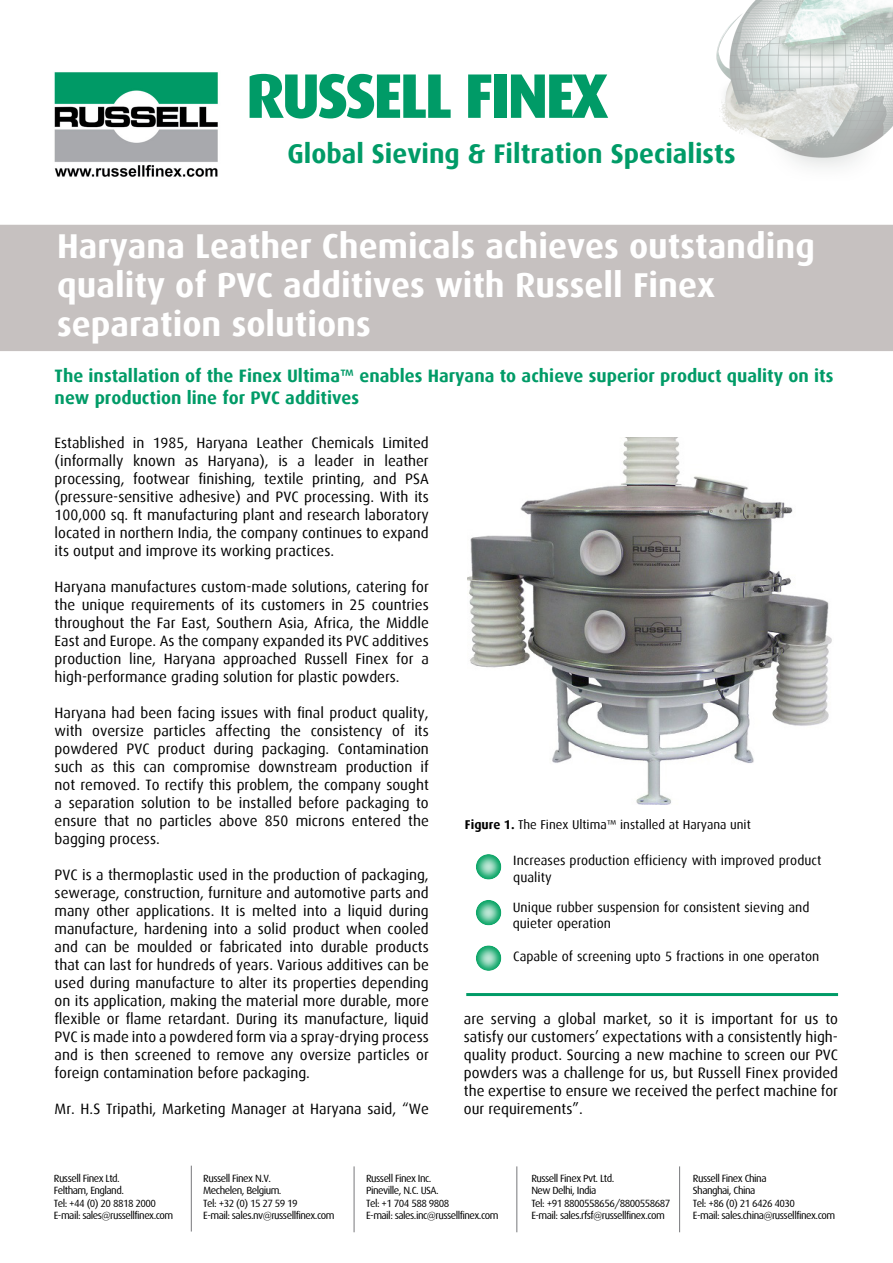
<style>
.page{position:relative;width:893px;height:1263px;background:#fff}
.page>*{position:absolute;margin:0;border:0;box-sizing:border-box;transform-origin:0 0}
.t1{font:800 63px "Dax";letter-spacing:-.05em;color:#009b67}
.t2{font:700 34.5px/39px "Dax";color:#fff}
.t3{font:700 27px "Dax";color:#009b67}
.t4{font:700 18px/21.6px "Dax";color:#009b67}
.t5{font:15px/18px "Dax";color:#000;text-align:justify}
.t6{font:13.5px/16.2px "Dax";color:#000}
.t7{font:12.75px "Dax";color:#000}
.t8{font:500 10.5px/12.6px "Dax";letter-spacing:-.05em;color:#000}
.s1{font-weight:700}
</style>
<div class="page">
<div style="left:0;top:224px;width:893px;height:127px;background:#c6c1c0"></div>
<hr style="left:516px;top:1166px;width:1px;height:66px;background:#77787b">
<hr style="left:354px;top:1166px;width:1px;height:66px;background:#77787b">
<hr style="left:191px;top:1166px;width:1px;height:65px;background:#77787b">
<hr style="left:679px;top:1166px;width:1px;height:66px;background:#77787b">
<img style="left:716px;top:0;width:177px;height:168px">
<img style="left:54px;top:72px;width:164px;height:105px">
<div style="left:474px;top:943px;width:29px;height:28px;background:#fff;opacity:.75"></div>
<div style="left:474px;top:898px;width:29px;height:28px;background:#fff;opacity:.75"></div>
<div style="left:474px;top:852px;width:29px;height:28px;background:#fff;opacity:.75"></div>
<hr style="left:466px;top:993px;width:372px;height:3px;background:#009b67">
<img style="left:467px;top:437px;width:365px;height:367px">
<h1 class="t1" style="left:246px;top:60px;width:364px">RUSSELL FINEX</h1>
<h3 class="t3" style="left:287px;top:138px;width:450px">Global Sieving &amp; Filtration Specialists</h3>
<h2 class="t2" style="left:57px;top:226px;width:759px">Haryana Leather Chemicals achieves outstanding quality of PVC additives with Russell Finex separation solutions</h2>
<p class="t4" style="left:55px;top:365px;width:780px">The installation of the Finex Ultima™ enables Haryana to achieve superior product quality on its new production line for PVC additives</p>
<p class="t5" style="left:55px;top:434px;width:376px">Established in 1985, Haryana Leather Chemicals Limited (informally known as Haryana), is a leader in leather processing, footwear finishing, textile printing, and PSA (pressure-sensitive adhesive) and PVC processing. With its 100,000 sq. ft manufacturing plant and research laboratory located in northern India, the company continues to expand its output and improve its working practices.</p>
<p class="t5" style="left:55px;top:578px;width:376px">Haryana manufactures custom-made solutions, catering for the unique requirements of its customers in 25 countries throughout the Far East, Southern Asia, Africa, the Middle East and Europe. As the company expanded its PVC additives production line, Haryana approached Russell Finex for a high-performance grading solution for plastic powders.</p>
<p class="t5" style="left:55px;top:704px;width:376px">Haryana had been facing issues with final product quality, with oversize particles affecting the consistency of its powdered PVC product during packaging. Contamination such as this can compromise downstream production if not removed. To rectify this problem, the company sought a separation solution to be installed before packaging to ensure that no particles above 850 microns entered the bagging process.</p>
<p class="t5" style="left:55px;top:866px;width:376px">PVC is a thermoplastic used in the production of packaging, sewerage, construction, furniture and automotive parts and many other applications. It is melted into a liquid during manufacture, hardening into a solid product when cooled and can be moulded or fabricated into durable products that can last for hundreds of years. Various additives can be used during manufacture to alter its properties depending on its application, making the material more durable, more flexible or flame retardant. During its manufacture, liquid PVC is made into a powdered form via a spray-drying process and is then screened to remove any oversize particles or foreign contamination before packaging.</p>
<p class="t5" style="left:55px;top:1100px;width:376px">Mr. H.S Tripathi, Marketing Manager at Haryana said, “We</p>
<p class="t7" style="left:465px;top:817px;width:287px"><span class="s1">Figure 1.</span> The Finex Ultima™ installed at Haryana unit</p>
<p class="t6" style="left:513px;top:853px;width:310px">Increases production efficiency with improved product quality</p>
<p class="t6" style="left:513px;top:899px;width:298px">Unique rubber suspension for consistent sieving and quieter operation</p>
<p class="t6" style="left:513px;top:949px;width:307px">Capable of screening upto 5 fractions in one operaton</p>
<p class="t5" style="left:464px;top:1010px;width:376px">are serving a global market, so it is important for us to satisfy our customers’ expectations with a consistently high&shy;quality product. Sourcing a new machine to screen our PVC powders was a challenge for us, but Russell Finex provided the expertise to ensure we received the perfect machine for our requirements”.</p>
<p class="t8" style="left:54px;top:1172px;width:121px">Russell Finex Ltd.<br>Feltham, England.<br>Tel: +44 (0) 20 8818 2000<br>E-mail: sales@russellfinex.com</p>
<p class="t8" style="left:203px;top:1172px;width:133px">Russell Finex N.V.<br>Mechelen, Belgium.<br>Tel: +32 (0) 15 27 59 19<br>E-mail: sales.nv@russellfinex.com</p>
<p class="t8" style="left:366px;top:1172px;width:134px">Russell Finex Inc.<br>Pineville, N.C. USA.<br>Tel: +1 704 588 9808<br>E-mail: sales.inc@russellfinex.com</p>
<p class="t8" style="left:531px;top:1172px;width:141px">Russell Finex Pvt. Ltd.<br>New Delhi, India<br>Tel: +91 8800558656/8800558687<br>E-mail: sales.rfsf@russellfinex.com</p>
<p class="t8" style="left:693px;top:1172px;width:144px">Russell Finex China<br>Shanghai, China<br>Tel: +86 (0) 21 6426 4030<br>E-mail: sales.china@russellfinex.com</p>
</div>
